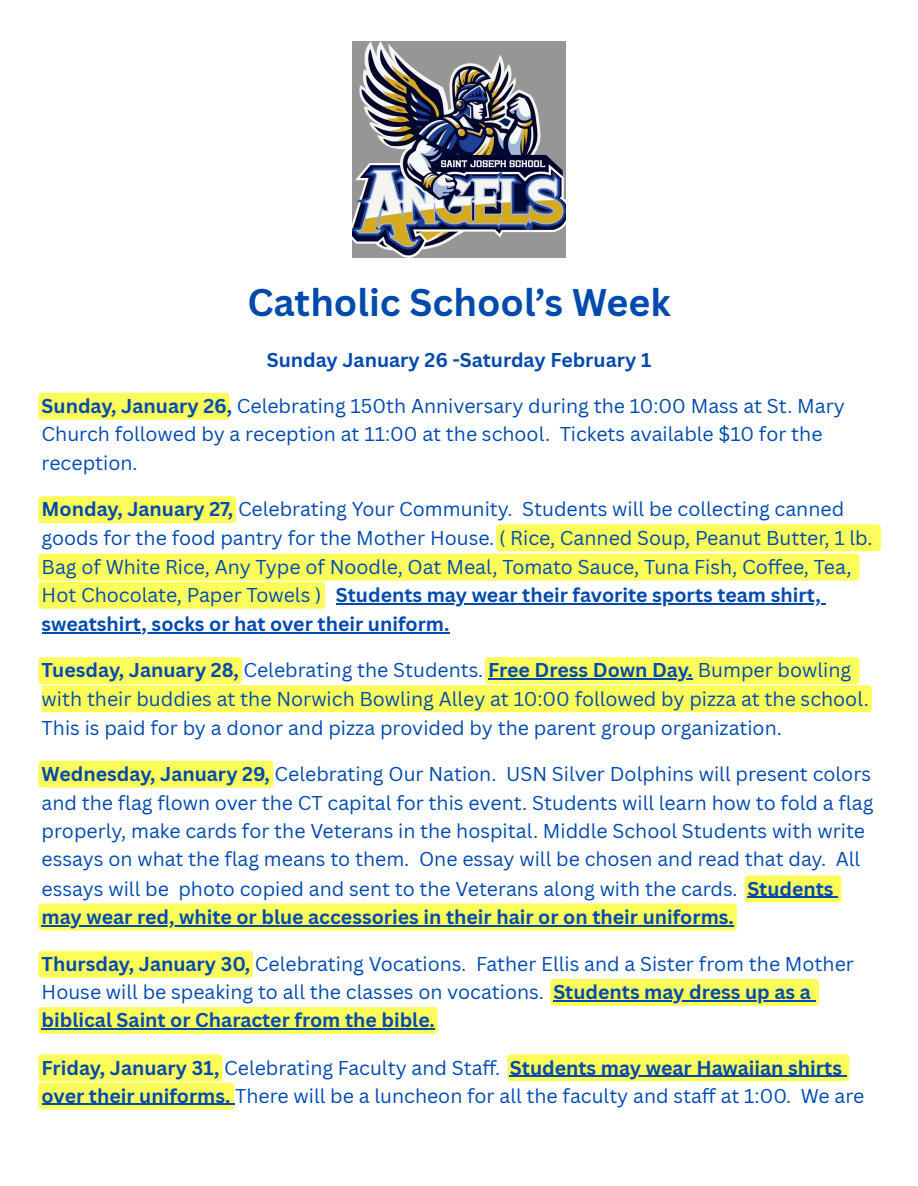
<style>
.page{position:relative;width:918px;height:1186px;background:#fff}
.page>*{position:absolute;margin:0;border:0;box-sizing:border-box;transform-origin:0 0}
.t1{font:700 37.5px "Canva Sans";color:#004aad}
.t2{font:19.5px/28.7px "Canva Sans";color:#004aad}
.t3{font:700 19.5px "Canva Sans";color:#004aad}
.s1{font-weight:700}
</style>
<div class="page">
<div style="left:38px;top:393px;width:192px;height:27px;background:#fcfd5a"></div>
<svg style="left:38px;top:496px;width:843px;height:113px"></svg>
<hr style="left:42px;top:632px;width:407px;height:1px;background:#004aad">
<svg style="left:38px;top:657px;width:834px;height:55px"></svg>
<svg style="left:38px;top:760px;width:235px;height:28px;background:#fcfd60"></svg>
<svg style="left:745px;top:875px;width:97px;height:27px;background:#eaf063"></svg>
<svg style="left:38px;top:903px;width:699px;height:27px;background:#f2f660"></svg>
<hr style="left:42px;top:925px;width:692px;height:1px;background:#004aad">
<div style="left:38px;top:951px;width:215px;height:27px;background:#fcfd5a"></div>
<svg style="left:550px;top:979px;width:269px;height:27px;background:#eaf060"></svg>
<svg style="left:38px;top:1007px;width:400px;height:27px;background:#f2f65e"></svg>
<hr style="left:42px;top:1028px;width:393px;height:1px;background:#004aad">
<svg style="left:507px;top:1054px;width:342px;height:27px;background:#eaf062"></svg>
<svg style="left:38px;top:1054px;width:197px;height:55px;background:#f3f667"></svg>
<img style="left:352px;top:42px;width:214px;height:216px">
<h1 class="t1" style="left:247px;top:276px;width:425px">Catholic School’s Week</h1>
<p class="t3" style="left:267px;top:346px;width:386px">Sunday January 26 -Saturday February 1</p>
<p class="t2" style="left:42px;top:391px;width:805px"><span class="s1">Sunday, January 26,</span> Celebrating 150th Anniversary during the 10:00 Mass at St. Mary<br>Church followed by a reception at 11:00 at the school. Tickets available $10 for the reception.</p>
<p class="t2" style="left:42px;top:494px;width:832px"><span class="s1">Monday, January 27,</span> Celebrating Your Community. Students will be collecting canned goods for the food pantry for the Mother House. ( Rice, Canned Soup, Peanut Butter, 1 lb.<br>Bag of White Rice, Any Type of Noodle, Oat Meal, Tomato Sauce, Tuna Fish, Coffee, Tea, Hot Chocolate, Paper Towels ) <span class="s1">Students may wear their favorite sports team shirt, sweatshirt, socks or hat over their uniform.</span></p>
<p class="t2" style="left:42px;top:655px;width:829px"><span class="s1">Tuesday, January 28,</span> Celebrating the Students. <span class="s1">Free Dress Down Day.</span> Bumper bowling with their buddies at the Norwich Bowling Alley at 10:00 followed by pizza at the school.<br>This is paid for by a donor and pizza provided by the parent group organization.</p>
<p class="t2" style="left:42px;top:759px;width:833px"><span class="s1">Wednesday, January 29,</span> Celebrating Our Nation. USN Silver Dolphins will present colors and the flag flown over the CT capital for this event. Students will learn how to fold a flag properly, make cards for the Veterans in the hospital. Middle School Students with write essays on what the flag means to them. One essay will be chosen and read that day. All essays will be photo copied and sent to the Veterans along with the cards. <span class="s1">Students may wear red, white or blue accessories in their hair or on their uniforms.</span></p>
<p class="t2" style="left:42px;top:949px;width:814px;line-height:28.2px"><span class="s1">Thursday, January 30,</span> Celebrating Vocations. Father Ellis and a Sister from the Mother<br>House will be speaking to all the classes on vocations. <span class="s1">Students may dress up as a biblical Saint or Character from the bible.</span></p>
<p class="t2" style="left:42px;top:1053px;width:824px;line-height:28.2px"><span class="s1">Friday, January 31,</span> Celebrating Faculty and Staff. <span class="s1">Students may wear Hawaiian shirts over their uniforms.</span> There will be a luncheon for all the faculty and staff at 1:00. We are</p>
</div>
